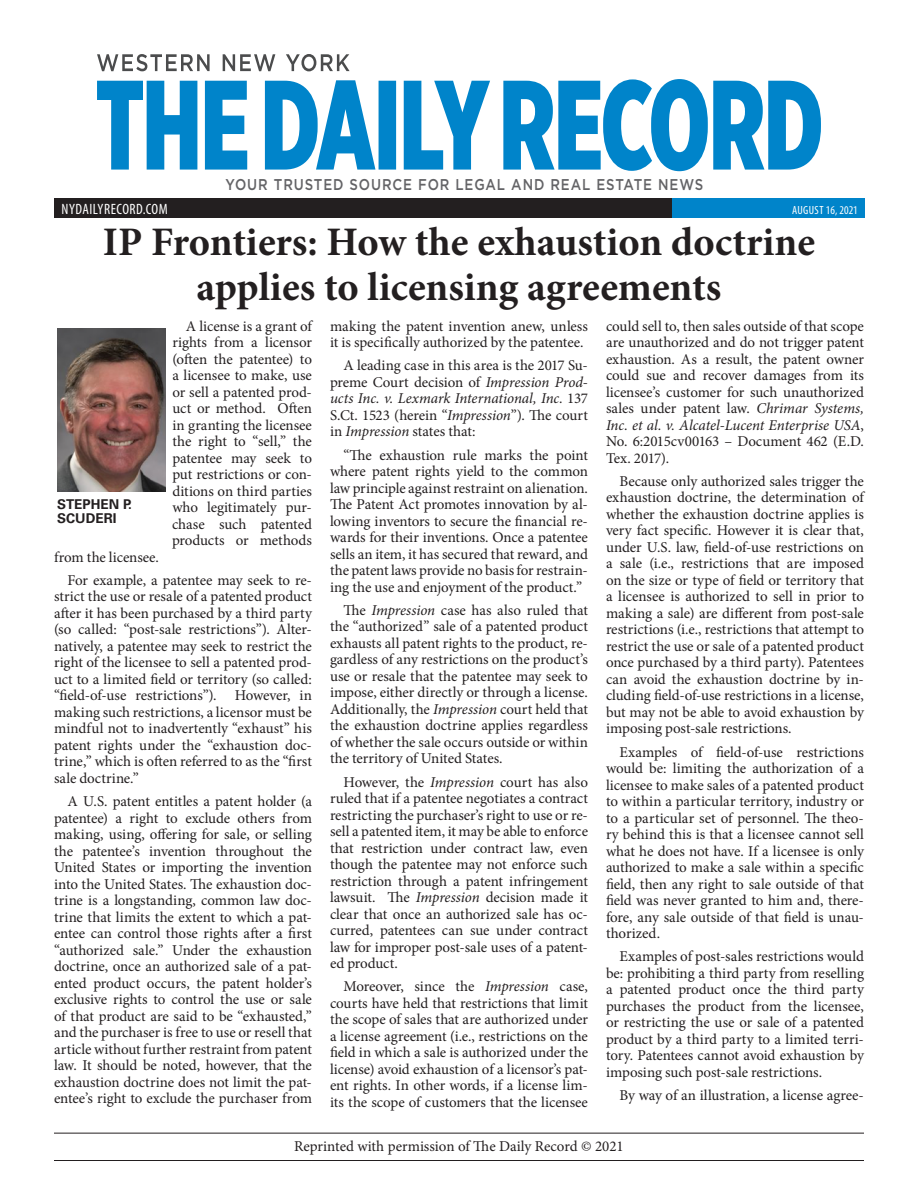
<style>
.page{position:relative;width:918px;height:1188px;background:#fff}
.page>*{position:absolute;margin:0;border:0;box-sizing:border-box;transform-origin:0 0}
.Headline{font:700 40.5px/45px "Minion Pro";color:#231f20;text-align:center}
.t1{font:500 15.6px "Gotham";letter-spacing:.065em;color:#636366;scale:.85 1}
.Main_Story_Text{font:15px/16.5px "Minion Pro";letter-spacing:-.005em;color:#231f20;text-align:justify}
.t2{font:condensed 15px "Myriad Pro";letter-spacing:.03em;color:#fff}
.Byline_name{font:700 13.5px/13.5px "Univers LT Std";color:#231f20}
.t3{font:condensed 11.85px "Myriad Pro";letter-spacing:.02em;color:#fff}
.s1{font-style:italic}
</style>
<div class="page">
<hr style="left:54px;top:1133px;width:810px;height:1px;background:#231f20">
<hr style="left:54px;top:1160px;width:810px;height:1px;background:#231f20">
<svg style="left:97px;top:79px;width:724px;height:92px;fill:#0084ca"></svg>
<svg style="left:97px;top:54px;width:253px;height:17px"></svg>
<div style="left:55px;top:198px;width:810px;height:20px;background:#231f20"></div>
<div style="left:672px;top:198px;width:193px;height:20px;background:#0084ca"></div>
<img style="left:57px;top:329px;width:109px;height:163px">
<p class="t1" style="left:226px;top:175px;width:564px">YOUR TRUSTED SOURCE FOR LEGAL AND REAL ESTATE NEWS</p>
<p class="t2" style="left:62px;top:200px;width:108px">NYDAILYRECORD.COM</p>
<p class="t3" style="left:792px;top:203px;width:67px">AUGUST 16, 2021</p>
<p class="Headline" style="left:103px;top:219px;width:714px">IP Frontiers: How the exhaustion doctrine applies to licensing agreements</p>
<p class="Byline_name" style="left:57px;top:498px;width:76px">STEPHEN P.<br>SCUDERI</p>
<p class="Main_Story_Text" style="left:172px;top:318px;width:141px;text-indent:14px">A license is a grant of rights from a licensor (often the patentee) to a licensee to make, use or sell a patented prod&shy;uct or method. Often in granting the licensee the right to “sell,” the patentee may seek to put restrictions or con&shy;ditions on third parties who legitimately pur&shy;chase such patented products or methods</p>
<p class="Main_Story_Text" style="left:54px;top:549px;width:107px">from the licensee.</p>
<p class="Main_Story_Text" style="left:54px;top:572px;width:260px;text-indent:14px">For example, a patentee may seek to re&shy;strict the use or resale of a patented product after it has been purchased by a third party (so called: “post-sale restrictions”). Alter&shy;natively, a patentee may seek to restrict the right of the licensee to sell a patented prod&shy;uct to a limited field or territory (so called: “field-of-use restrictions”). However, in making such restrictions, a licensor must be mindful not to inadvertently “exhaust” his patent rights under the “exhaustion doc&shy;trine,” which is often referred to as the “first sale doctrine.”</p>
<p class="Main_Story_Text" style="left:54px;top:793px;width:260px;text-indent:14px">A U.S. patent entitles a patent holder (a patentee) a right to exclude others from making, using, offering for sale, or selling the patentee’s invention throughout the United States or importing the invention into the United States. The exhaustion doc&shy;trine is a longstanding, common law doc&shy;trine that limits the extent to which a pat&shy;entee can control those rights after a first “authorized sale.” Under the exhaustion doctrine, once an authorized sale of a pat&shy;ented product occurs, the patent holder’s exclusive rights to control the use or sale of that product are said to be “exhausted,” and the purchaser is free to use or resell that article without further restraint from patent law. It should be noted, however, that the exhaustion doctrine does not limit the pat&shy;entee’s right to exclude the purchaser from</p>
<p class="Main_Story_Text" style="left:330px;top:318px;width:260px">making the patent invention anew, unless it is specifically authorized by the patentee.</p>
<p class="Main_Story_Text" style="left:330px;top:357px;width:260px;text-indent:14px">A leading case in this area is the 2017 Su&shy;preme Court decision of <span class="s1">Impression Prod&shy;ucts Inc. v. Lexmark International, Inc.</span> 137<br>S.Ct. 1523 (herein “<span class="s1">Impression</span>”). The court in <span class="s1">Impression</span> states that:</p>
<p class="Main_Story_Text" style="left:330px;top:447px;width:260px;text-indent:14px">“The exhaustion rule marks the point where patent rights yield to the common law principle against restraint on alienation.<br>The Patent Act promotes innovation by al&shy;lowing inventors to secure the financial re&shy;wards for their inventions. Once a patentee sells an item, it has secured that reward, and the patent laws provide no basis for restrain&shy;ing the use and enjoyment of the product.”</p>
<p class="Main_Story_Text" style="left:330px;top:602px;width:260px;text-indent:14px">The <span class="s1">Impression</span> case has also ruled that the “authorized” sale of a patented product exhausts all patent rights to the product, re&shy;gardless of any restrictions on the product’s use or resale that the patentee may seek to impose, either directly or through a license.<br>Additionally, the <span class="s1">Impression</span> court held that the exhaustion doctrine applies regardless of whether the sale occurs outside or within the territory of United States.</p>
<p class="Main_Story_Text" style="left:330px;top:774px;width:260px;text-indent:14px">However, the <span class="s1">Impression</span> court has also ruled that if a patentee negotiates a contract restricting the purchaser’s right to use or re&shy;sell a patented item, it may be able to enforce that restriction under contract law, even though the patentee may not enforce such restriction through a patent infringement lawsuit. The <span class="s1">Impression</span> decision made it clear that once an authorized sale has oc&shy;curred, patentees can sue under contract law for improper post-sale uses of a patent&shy;ed product.</p>
<p class="Main_Story_Text" style="left:330px;top:978px;width:260px;text-indent:14px">Moreover, since the <span class="s1">Impression</span> case, courts have held that restrictions that limit the scope of sales that are authorized under a license agreement (i.e., restrictions on the field in which a sale is authorized under the license) avoid exhaustion of a licensor’s pat&shy;ent rights. In other words, if a license lim&shy;its the scope of customers that the licensee</p>
<p class="Main_Story_Text" style="left:606px;top:318px;width:260px">could sell to, then sales outside of that scope are unauthorized and do not trigger patent exhaustion. As a result, the patent owner could sue and recover damages from its licensee’s customer for such unauthorized sales under patent law. <span class="s1">Chrimar Systems, Inc. et al. v. Alcatel-Lucent Enterprise USA</span>, No. 6:2015cv00163 – Document 462 (E.D.<br>Tex. 2017).</p>
<p class="Main_Story_Text" style="left:606px;top:473px;width:260px;text-indent:14px">Because only authorized sales trigger the exhaustion doctrine, the determination of whether the exhaustion doctrine applies is very fact specific. However it is clear that, under U.S. law, field-of-use restrictions on a sale (i.e., restrictions that are imposed on the size or type of field or territory that a licensee is authorized to sell in prior to making a sale) are different from post-sale restrictions (i.e., restrictions that attempt to restrict the use or sale of a patented product once purchased by a third party). Patentees can avoid the exhaustion doctrine by in&shy;cluding field-of-use restrictions in a license, but may not be able to avoid exhaustion by imposing post-sale restrictions.</p>
<p class="Main_Story_Text" style="left:606px;top:744px;width:260px;text-indent:14px">Examples of field-of-use restrictions would be: limiting the authorization of a licensee to make sales of a patented product to within a particular territory, industry or to a particular set of personnel. The theo&shy;ry behind this is that a licensee cannot sell what he does not have. If a licensee is only authorized to make a sale within a specific field, then any right to sale outside of that field was never granted to him and, there&shy;fore, any sale outside of that field is unau&shy;thorized.</p>
<p class="Main_Story_Text" style="left:606px;top:948px;width:260px;text-indent:14px">Examples of post-sales restrictions would be: prohibiting a third party from reselling a patented product once the third party purchases the product from the licensee, or restricting the use or sale of a patented product by a third party to a limited terri&shy;tory. Patentees cannot avoid exhaustion by imposing such post-sale restrictions.</p>
<p class="Main_Story_Text" style="left:620px;top:1087px;width:246px">By way of an illustration, a license agree-</p>
<p class="Main_Story_Text" style="left:294px;top:1138px;width:331px">Reprinted with permission of The Daily Record © 2021</p>
</div>
